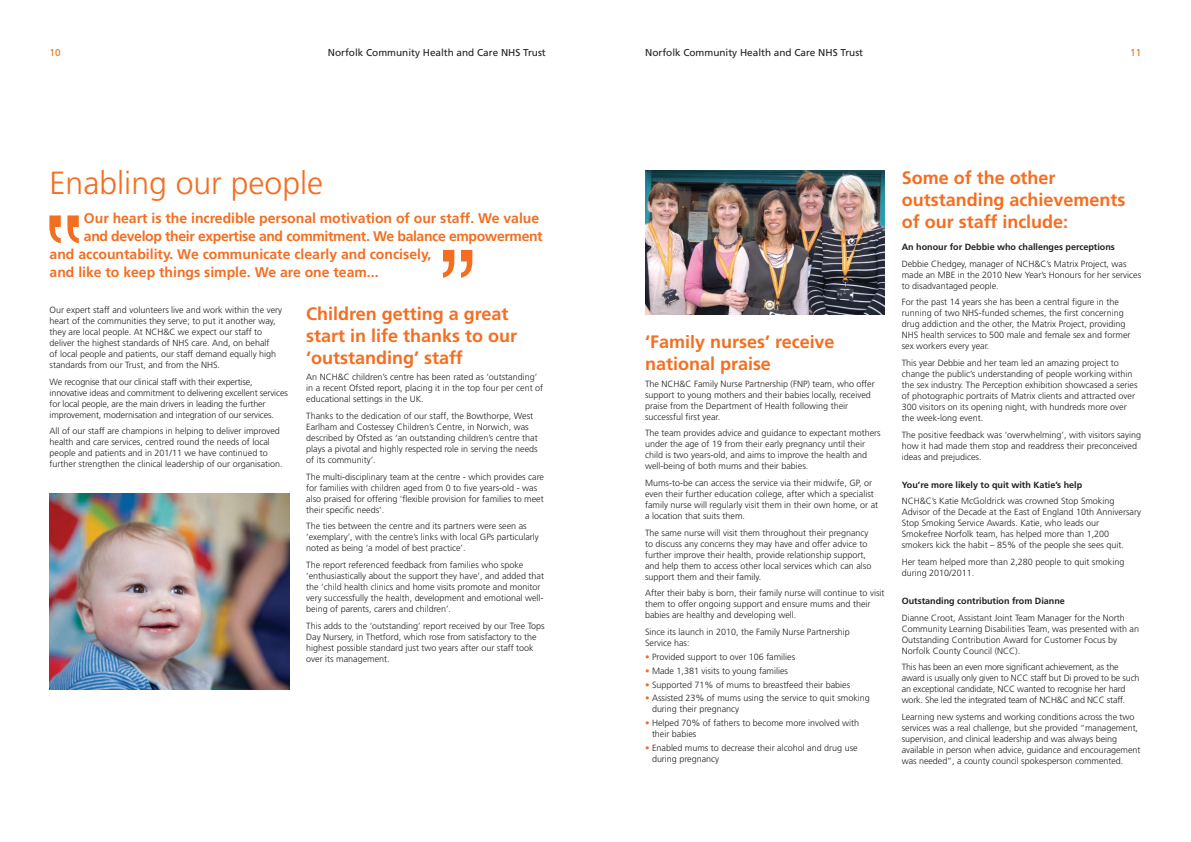
<style>
.page{position:relative;width:1191px;height:842px;background:#fff}
.page>*{position:absolute;margin:0;border:0;box-sizing:border-box;transform-origin:0 0}
.t1{font:300 32px "Frutiger";color:#f36e21}
.t2{font:700 18px/22px "Frutiger";color:#f36e21}
.t3{font:700 14px "Frutiger";color:#f36e21}
.t4{font:700 14px "Frutiger";letter-spacing:-.025em;color:#f36e21}
.t5{font:10px "Frutiger";color:#231f20}
.t6{font:10px "Frutiger";color:#f36e21}
.t7{font:300 9px/11px "Frutiger";color:#231f20}
.t8{font:300 9px/11px "Frutiger";letter-spacing:-.02em;color:#231f20}
.t9{font:700 9px "Frutiger";color:#231f20}
.s1{color:#f36e21}
</style>
<div class="page">
<img style="left:645px;top:170px;width:239px;height:145px">
<img style="left:50px;top:494px;width:239px;height:195px">
<svg style="left:49px;top:215px;width:30px;height:28px"></svg>
<svg style="left:443px;top:250px;width:29px;height:28px"></svg>
<p class="t6" style="left:50px;top:48px;width:13px">10</p>
<p class="t5" style="left:328px;top:48px;width:219px">Norfolk Community Health and Care NHS Trust</p>
<p class="t5" style="left:645px;top:48px;width:219px">Norfolk Community Health and Care NHS Trust</p>
<p class="t6" style="left:1130px;top:48px;width:13px">11</p>
<h1 class="t1" style="left:50px;top:170px;width:275px">Enabling our people</h1>
<h3 class="t3" style="left:84px;top:213px;width:457px">Our heart is the incredible personal motivation of our staff. We value</h3>
<h3 class="t4" style="left:84px;top:231px;width:460px">and develop their expertise and commitment. We balance empowerment</h3>
<h3 class="t3" style="left:50px;top:249px;width:383px">and accountability. We communicate clearly and concisely,</h3>
<h3 class="t3" style="left:50px;top:267px;width:330px">and like to keep things simple. We are one team...</h3>
<p class="t7" style="left:50px;top:305px;width:234px">Our expert staff and volunteers live and work within the very heart of the communities they serve; to put it another way, they are local people. At NCH&amp;C we expect our staff to deliver the highest standards of NHS care. And, on behalf<br>of local people and patients, our staff demand equally high standards from our Trust, and from the NHS.</p>
<p class="t7" style="left:50px;top:377px;width:240px">We recognise that our clinical staff with their expertise, innovative ideas and commitment to delivering excellent services for local people, are the main drivers in leading the further improvement, modernisation and integration of our services.</p>
<p class="t7" style="left:50px;top:426px;width:235px">All of our staff are champions in helping to deliver improved health and care services, centred round the needs of local people and patients and in 201/11 we have continued to further strengthen the clinical leadership of our organisation.</p>
<h2 class="t2" style="left:306px;top:304px;width:212px">Children getting a great start in life thanks to our ‘outstanding’ staff</h2>
<p class="t7" style="left:306px;top:372px;width:238px">An NCH&amp;C children’s centre has been rated as ‘outstanding’ in a recent Ofsted report, placing it in the top four per cent of educational settings in the UK.</p>
<p class="t7" style="left:306px;top:411px;width:233px">Thanks to the dedication of our staff, the Bowthorpe, West Earlham and Costessey Children’s Centre, in Norwich, was described by Ofsted as ‘an outstanding children’s centre that plays a pivotal and highly respected role in serving the needs of its community’.</p>
<p class="t7" style="left:306px;top:472px;width:239px">The multi-disciplinary team at the centre - which provides care for families with children aged from 0 to five years-old - was also praised for offering ‘flexible provision for families to meet their specific needs’.</p>
<p class="t7" style="left:306px;top:521px;width:234px">The ties between the centre and its partners were seen as ‘exemplary’, with the centre’s links with local GPs particularly noted as being ‘a model of best practice’.</p>
<p class="t7" style="left:306px;top:560px;width:239px">The report referenced feedback from families who spoke ‘enthusiastically about the support they have’, and added that the ‘child health clinics and home visits promote and monitor very successfully the health, development and emotional well&shy;being of parents, carers and children’.</p>
<p class="t7" style="left:306px;top:621px;width:240px">This adds to the ‘outstanding’ report received by our Tree Tops Day Nursery, in Thetford, which rose from satisfactory to the highest possible standard just two years after our staff took over its management.</p>
<h2 class="t2" style="left:645px;top:332px;width:191px">‘Family nurses’ receive national praise</h2>
<p class="t7" style="left:645px;top:379px;width:231px">The NCH&amp;C Family Nurse Partnership (FNP) team, who offer support to young mothers and their babies locally, received praise from the Department of Health following their successful first year.</p>
<p class="t7" style="left:645px;top:428px;width:237px">The team provides advice and guidance to expectant mothers under the age of 19 from their early pregnancy until their child is two years-old, and aims to improve the health and well-being of both mums and their babies.</p>
<p class="t7" style="left:645px;top:478px;width:235px">Mums-to-be can access the service via their midwife, GP, or even their further education college, after which a specialist family nurse will regularly visit them in their own home, or at a location that suits them.</p>
<p class="t7" style="left:645px;top:528px;width:228px">The same nurse will visit them throughout their pregnancy to discuss any concerns they may have and offer advice to further improve their health, provide relationship support, and help them to access other local services which can also support them and their family.</p>
<p class="t7" style="left:645px;top:588px;width:241px">After their baby is born, their family nurse will continue to visit them to offer ongoing support and ensure mums and their babies are healthy and developing well.</p>
<p class="t7" style="left:645px;top:627px;width:206px">Since its launch in 2010, the Family Nurse Partnership<br>Service has:</p>
<p class="t7" style="left:645px;top:652px;width:152px"><span class="s1">•</span> Provided support to over 106 families</p>
<p class="t7" style="left:645px;top:666px;width:144px"><span class="s1">•</span> Made 1,381 visits to young families</p>
<p class="t7" style="left:645px;top:680px;width:207px"><span class="s1">•</span> Supported 71% of mums to breastfeed their babies</p>
<p class="t7" style="left:652px;top:693px;width:219px;text-indent:-7px"><span class="s1">•</span> Assisted 23% of mums using the service to quit smoking during their pregnancy</p>
<p class="t7" style="left:652px;top:718px;width:209px;text-indent:-7px"><span class="s1">•</span> Helped 70% of fathers to become more involved with their babies</p>
<p class="t7" style="left:652px;top:743px;width:207px;text-indent:-7px"><span class="s1">•</span> Enabled mums to decrease their alcohol and drug use during pregnancy</p>
<h2 class="t2" style="left:901px;top:168px;width:225px">Some of the other outstanding achievements of our staff include:</h2>
<p class="t9" style="left:901px;top:243px;width:215px">An honour for Debbie who challenges perceptions</p>
<p class="t7" style="left:901px;top:259px;width:241px">Debbie Chedgey, manager of NCH&amp;C’s Matrix Project, was made an MBE in the 2010 New Year’s Honours for her services to disadvantaged people.</p>
<p class="t7" style="left:901px;top:297px;width:230px">For the past 14 years she has been a central figure in the running of two NHS-funded schemes, the first concerning drug addiction and the other, the Matrix Project, providing NHS health services to 500 male and female sex and former sex workers every year.</p>
<p class="t7" style="left:901px;top:358px;width:237px">This year Debbie and her team led an amazing project to change the public’s understanding of people working within the sex industry. The Perception exhibition showcased a series of photographic portraits of Matrix clients and attracted over 300 visitors on its opening night, with hundreds more over the week-long event.</p>
<p class="t7" style="left:901px;top:430px;width:241px">The positive feedback was ‘overwhelming’, with visitors saying how it had made them stop and readdress their preconceived ideas and prejudices.</p>
<p class="t9" style="left:901px;top:481px;width:182px">You’re more likely to quit with Katie’s help</p>
<p class="t7" style="left:901px;top:496px;width:241px">NCH&amp;C’s Katie McGoldrick was crowned Stop Smoking Advisor of the Decade at the East of England 10th Anniversary Stop Smoking Service Awards. Katie, who leads our Smokefree Norfolk team, has helped more than 1,200 smokers kick the habit – 85% of the people she sees quit.</p>
<p class="t7" style="left:901px;top:557px;width:224px">Her team helped more than 2,280 people to quit smoking during 2010/2011.</p>
<p class="t9" style="left:901px;top:597px;width:165px">Outstanding contribution from Dianne</p>
<p class="t7" style="left:901px;top:613px;width:239px">Dianne Croot, Assistant Joint Team Manager for the North Community Learning Disabilities Team, was presented with an Outstanding Contribution Award for Customer Focus by Norfolk County Council (NCC).</p>
<p class="t8" style="left:901px;top:662px;width:239px">This has been an even more significant achievement, as the award is usually only given to NCC staff but Di proved to be such an exceptional candidate, NCC wanted to recognise her hard work. She led the integrated team of NCH&amp;C and NCC staff.</p>
<p class="t7" style="left:901px;top:712px;width:240px">Learning new systems and working conditions across the two services was a real challenge, but she provided “management, supervision, and clinical leadership and was always being available in person when advice, guidance and encouragement was needed”, a county council spokesperson commented.</p>
</div>
